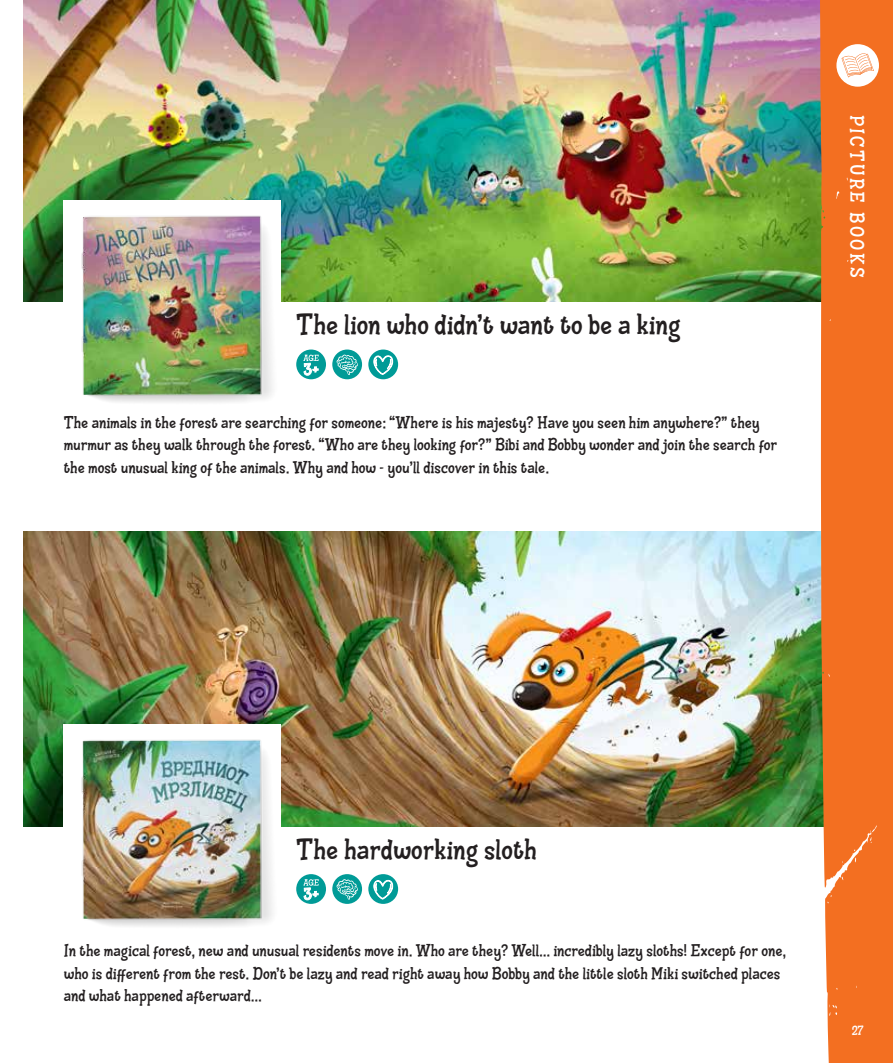
<style>
.page{position:relative;width:893px;height:1063px;background:#fff}
.page>*{position:absolute;margin:0;border:0;box-sizing:border-box;transform-origin:0 0}
.t1{font:36px "Bibi Bobi";color:#231f20}
.t2{font:24px "Bibi Bobi";letter-spacing:.1em;color:#fff}
.t3{font:21px/22.5px "Bibi Bobi";color:#231f20}
.t4{font:16.5px "Bibi Bobi";color:#fff}
</style>
<div class="page">
<img style="left:23px;top:0;width:797px;height:301px">
<img style="left:24px;top:531px;width:796px;height:295px">
<div style="left:64px;top:200px;width:217px;height:223px;background:#fff"></div>
<img style="left:81px;top:215px;width:192px;height:188px">
<div style="left:64px;top:724px;width:217px;height:223px;background:#fff"></div>
<img style="left:81px;top:739px;width:192px;height:188px">
<div style="left:296px;top:350px;width:30px;height:29px;background:#009b97;border-radius:50%"></div>
<svg style="left:303px;top:355px;width:16px;height:21px"></svg>
<div style="left:296px;top:874px;width:30px;height:30px;background:#009b97;border-radius:50%"></div>
<svg style="left:303px;top:879px;width:16px;height:21px"></svg>
<div style="left:332px;top:350px;width:30px;height:29px;background:#009b97;border-radius:50%"></div>
<svg style="left:336px;top:355px;width:22px;height:20px"></svg>
<svg style="left:332px;top:874px;width:30px;height:30px"></svg>
<svg style="left:336px;top:879px;width:22px;height:21px"></svg>
<div style="left:368px;top:350px;width:30px;height:29px;background:#009b97;border-radius:50%"></div>
<svg style="left:374px;top:355px;width:20px;height:20px"></svg>
<svg style="left:368px;top:874px;width:30px;height:30px"></svg>
<svg style="left:374px;top:879px;width:20px;height:20px"></svg>
<div style="left:820px;top:0;width:73px;height:1063px;background:#f36f21"></div>
<div style="left:836px;top:44px;width:43px;height:43px;background:#fff;border-radius:50%"></div>
<svg style="left:842px;top:53px;width:32px;height:24px"></svg>
<h1 class="t1" style="left:296px;top:307px;width:386px">The lion who didn’t want to be a king</h1>
<p class="t3" style="left:64px;top:411px;width:715px">The animals in the forest are searching for someone: “Where is his majesty? Have you seen him anywhere?” they murmur as they walk through the forest. “Who are they looking for?” Bibi and Bobby wonder and join the search for the most unusual king of the animals. Why and how - you’ll discover in this tale.</p>
<p class="t2" style="left:869px;top:115px;width:164px;rotate:90deg">PICTURE BOOKS</p>
<h1 class="t1" style="left:296px;top:831px;width:242px">The hardworking sloth</h1>
<p class="t3" style="left:64px;top:939px;width:724px">In the magical forest, new and unusual residents move in. Who are they? Well... incredibly lazy sloths! Except for one, who is different from the rest. Don’t be lazy and read right away how Bobby and the little sloth Miki switched places and what happened afterward...</p>
<p class="t4" style="left:852px;top:1022px;width:13px">27</p>
</div>
